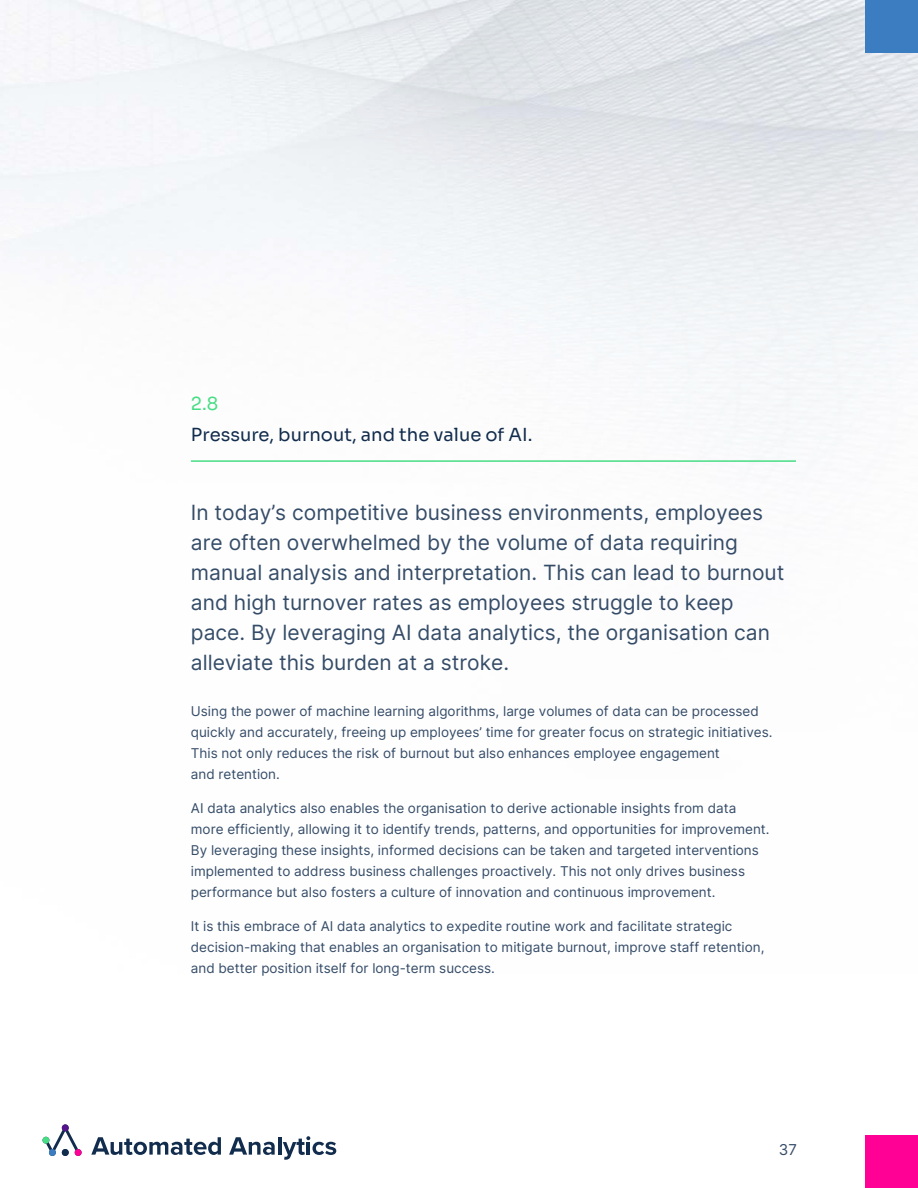
<style>
.page{position:relative;width:918px;height:1188px;background:#fff}
.page>*{position:absolute;margin:0;border:0;box-sizing:border-box;transform-origin:0 0}
.t1{font:21px/30px "Inter";color:#354c68}
.t2{font:18px "Sora";color:#112c4d}
.t3{font:18px "Sora";color:#47dd85}
.t4{font:15px "Inter";color:#354c68}
.t5{font:13.5px/21px "Inter";color:#354c68}
</style>
<div class="page">
<hr style="left:191px;top:460px;width:605px;height:2px;background:#47dd85">
<div style="left:865px;top:0;width:53px;height:53px;background:#3b7dc0"></div>
<div style="left:865px;top:1135px;width:53px;height:53px;background:#ff0195"></div>
<svg style="left:43px;top:1124px;width:39px;height:32px"></svg>
<div style="left:49px;top:1149px;width:7px;height:7px;background:#3b7dc0;border-radius:50%"></div>
<div style="left:43px;top:1137px;width:6px;height:7px;background:#47dd85;border-radius:50%"></div>
<div style="left:62px;top:1124px;width:7px;height:7px;background:#56148c;border-radius:50%"></div>
<div style="left:75px;top:1149px;width:7px;height:7px;background:#ff0195;border-radius:50%"></div>
<svg style="left:91px;top:1137px;width:130px;height:18px"></svg>
<svg style="left:229px;top:1137px;width:46px;height:18px"></svg>
<hr style="left:278px;top:1137px;width:3px;height:18px;background:#112c4d">
<svg style="left:283px;top:1136px;width:53px;height:24px"></svg>
<div style="left:62px;top:1149px;width:7px;height:7px;background:#112c4d;border-radius:50%"></div>
<h2 class="t3" style="left:191px;top:388px;width:29px">2.8</h2>
<h2 class="t2" style="left:191px;top:420px;width:343px">Pressure, burnout, and the value of AI.</h2>
<p class="t1" style="left:191px;top:497px;width:595px">In today’s competitive business environments, employees are often overwhelmed by the volume of data requiring manual analysis and interpretation. This can lead to burnout and high turnover rates as employees struggle to keep pace. By leveraging AI data analytics, the organisation can alleviate this burden at a stroke.</p>
<p class="t5" style="left:191px;top:701px;width:583px">Using the power of machine learning algorithms, large volumes of data can be processed quickly and accurately, freeing up employees’ time for greater focus on strategic initiatives.<br>This not only reduces the risk of burnout but also enhances employee engagement<br>and retention.</p>
<p class="t5" style="left:191px;top:797px;width:580px">AI data analytics also enables the organisation to derive actionable insights from data more efficiently, allowing it to identify trends, patterns, and opportunities for improvement.<br>By leveraging these insights, informed decisions can be taken and targeted interventions implemented to address business challenges proactively. This not only drives business performance but also fosters a culture of innovation and continuous improvement.</p>
<p class="t5" style="left:191px;top:915px;width:575px">It is this embrace of AI data analytics to expedite routine work and facilitate strategic decision-making that enables an organisation to mitigate burnout, improve staff retention, and better position itself for long-term success.</p>
<p class="t4" style="left:779px;top:1139px;width:20px">37</p>
</div>
